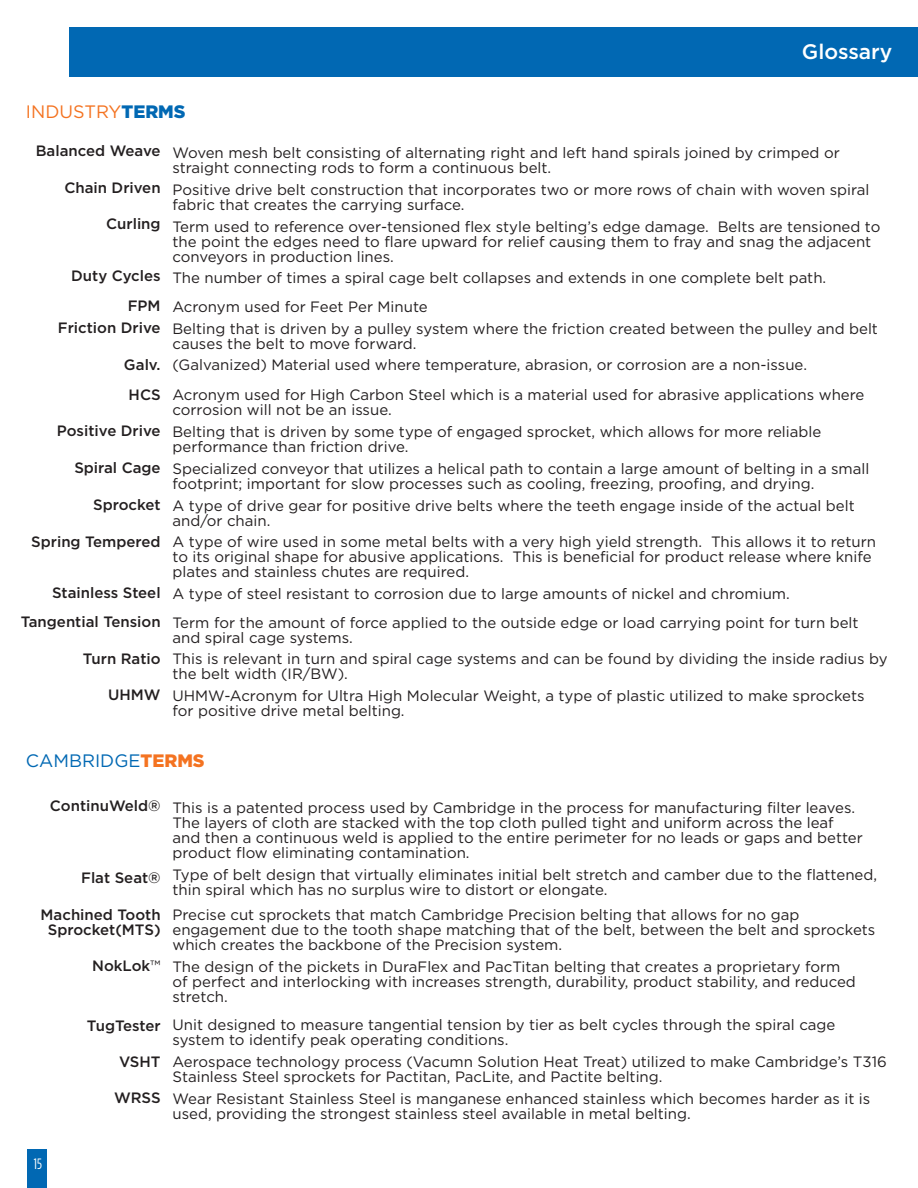
<style>
.page{position:relative;width:918px;height:1188px;background:#fff}
.page>*{position:absolute;margin:0;border:0;box-sizing:border-box;transform-origin:0 0}
.t1{font:500 21px "Gotham";color:#fff}
.t2{font:18px "Gotham";color:#0168b3}
.t3{font:18px "Gotham";color:#f47321}
.t4{font:15px/15px "Gotham";color:#231f20}
.t5{font:500 15px/15px "Gotham";color:#231f20;text-align:center}
.t6{font:condensed 15px "Gotham HTF";color:#fff}
.s1{font-weight:900;color:#0168b3}
.s2{font-weight:900;color:#f47321}
.s3{font-weight:400}
</style>
<div class="page">
<div style="left:27px;top:1150px;width:20px;height:38px;background:#0168b3"></div>
<div style="left:69px;top:27px;width:849px;height:49px;background:#0168b3"></div>
<p class="t3" style="left:26px;top:102px;width:161px">INDUSTRY<span class="s1">TERMS</span></p>
<p class="t1" style="left:802px;top:39px;width:92px">Glossary</p>
<p class="t5" style="left:36px;top:143px;width:126px">Balanced Weave</p>
<p class="t5" style="left:64px;top:180px;width:98px">Chain Driven</p>
<p class="t5" style="left:106px;top:216px;width:56px">Curling</p>
<p class="t5" style="left:71px;top:268px;width:91px">Duty Cycles</p>
<p class="t5" style="left:128px;top:298px;width:34px">FPM</p>
<p class="t5" style="left:58px;top:320px;width:104px">Friction Drive</p>
<p class="t5" style="left:124px;top:357px;width:38px">Galv.</p>
<p class="t5" style="left:129px;top:387px;width:34px">HCS</p>
<p class="t5" style="left:57px;top:423px;width:105px">Positive Drive</p>
<p class="t5" style="left:74px;top:460px;width:88px">Spiral Cage</p>
<p class="t5" style="left:93px;top:497px;width:69px">Sprocket</p>
<p class="t5" style="left:31px;top:534px;width:131px">Spring Tempered</p>
<p class="t5" style="left:52px;top:585px;width:110px">Stainless Steel</p>
<p class="t5" style="left:21px;top:614px;width:141px">Tangential Tension</p>
<p class="t5" style="left:83px;top:651px;width:79px">Turn Ratio</p>
<p class="t5" style="left:108px;top:687px;width:54px">UHMW</p>
<p class="t4" style="left:172px;top:145px;width:669px">Woven mesh belt consisting of alternating right and left hand spirals joined by crimped or straight connecting rods to form a continuous belt.</p>
<p class="t4" style="left:172px;top:182px;width:699px">Positive drive belt construction that incorporates two or more rows of chain with woven spiral fabric that creates the carrying surface.</p>
<p class="t4" style="left:172px;top:219px;width:709px">Term used to reference over-tensioned flex style belting’s edge damage. Belts are tensioned to the point the edges need to flare upward for relief causing them to fray and snag the adjacent conveyors in production lines.</p>
<p class="t4" style="left:172px;top:270px;width:655px">The number of times a spiral cage belt collapses and extends in one complete belt path.</p>
<p class="t4" style="left:172px;top:299px;width:257px">Acronym used for Feet Per Minute</p>
<p class="t4" style="left:172px;top:321px;width:707px">Belting that is driven by a pulley system where the friction created between the pulley and belt causes the belt to move forward.</p>
<p class="t4" style="left:172px;top:357px;width:636px">(Galvanized) Material used where temperature, abrasion, or corrosion are a non-issue.</p>
<p class="t4" style="left:172px;top:387px;width:693px">Acronym used for High Carbon Steel which is a material used for abrasive applications where corrosion will not be an issue.</p>
<p class="t4" style="left:172px;top:424px;width:650px">Belting that is driven by some type of engaged sprocket, which allows for more reliable performance than friction drive.</p>
<p class="t4" style="left:172px;top:461px;width:699px">Specialized conveyor that utilizes a helical path to contain a large amount of belting in a small footprint; important for slow processes such as cooling, freezing, proofing, and drying.</p>
<p class="t4" style="left:172px;top:498px;width:684px">A type of drive gear for positive drive belts where the teeth engage inside of the actual belt and/or chain.</p>
<p class="t4" style="left:172px;top:534px;width:705px">A type of wire used in some metal belts with a very high yield strength. This allows it to return to its original shape for abusive applications. This is beneficial for product release where knife plates and stainless chutes are required.</p>
<p class="t4" style="left:172px;top:586px;width:619px">A type of steel resistant to corrosion due to large amounts of nickel and chromium.</p>
<p class="t4" style="left:172px;top:615px;width:688px">Term for the amount of force applied to the outside edge or load carrying point for turn belt and spiral cage systems.</p>
<p class="t4" style="left:172px;top:651px;width:717px">This is relevant in turn and spiral cage systems and can be found by dividing the inside radius by the belt width (IR/BW).</p>
<p class="t4" style="left:172px;top:688px;width:694px">UHMW-Acronym for Ultra High Molecular Weight, a type of plastic utilized to make sprockets for positive drive metal belting.</p>
<p class="t2" style="left:26px;top:750px;width:180px">CAMBRIDGE<span class="s2">TERMS</span></p>
<p class="t5" style="left:50px;top:798px;width:112px">ContinuWeld®</p>
<p class="t5" style="left:81px;top:870px;width:81px">Flat Seat®</p>
<p class="t5" style="left:41px;top:906px;width:122px">Machined Tooth<br>Sprocket(MTS)</p>
<p class="t5" style="left:92px;top:958px;width:70px">NokLok<span class="s3">™</span></p>
<p class="t5" style="left:87px;top:1018px;width:75px">TugTester</p>
<p class="t5" style="left:119px;top:1053px;width:43px">VSHT</p>
<p class="t5" style="left:114px;top:1090px;width:48px">WRSS</p>
<p class="t4" style="left:173px;top:800px;width:692px">This is a patented process used by Cambridge in the process for manufacturing filter leaves.<br>The layers of cloth are stacked with the top cloth pulled tight and uniform across the leaf and then a continuous weld is applied to the entire perimeter for no leads or gaps and better product flow eliminating contamination.</p>
<p class="t4" style="left:173px;top:867px;width:706px">Type of belt design that virtually eliminates initial belt stretch and camber due to the flattened, thin spiral which has no surplus wire to distort or elongate.</p>
<p class="t4" style="left:173px;top:907px;width:704px">Precise cut sprockets that match Cambridge Precision belting that allows for no gap engagement due to the tooth shape matching that of the belt, between the belt and sprockets which creates the backbone of the Precision system.</p>
<p class="t4" style="left:173px;top:959px;width:685px">The design of the pickets in DuraFlex and PacTitan belting that creates a proprietary form of perfect and interlocking with increases strength, durability, product stability, and reduced stretch.</p>
<p class="t4" style="left:173px;top:1017px;width:664px">Unit designed to measure tangential tension by tier as belt cycles through the spiral cage system to identify peak operating conditions.</p>
<p class="t4" style="left:173px;top:1054px;width:716px">Aerospace technology process (Vacumn Solution Heat Treat) utilized to make Cambridge’s T316<br>Stainless Steel sprockets for Pactitan, PacLite, and Pactite belting.</p>
<p class="t4" style="left:173px;top:1091px;width:699px">Wear Resistant Stainless Steel is manganese enhanced stainless which becomes harder as it is used, providing the strongest stainless steel available in metal belting.</p>
<p class="t6" style="left:34px;top:1156px;width:10px">15</p>
</div>
